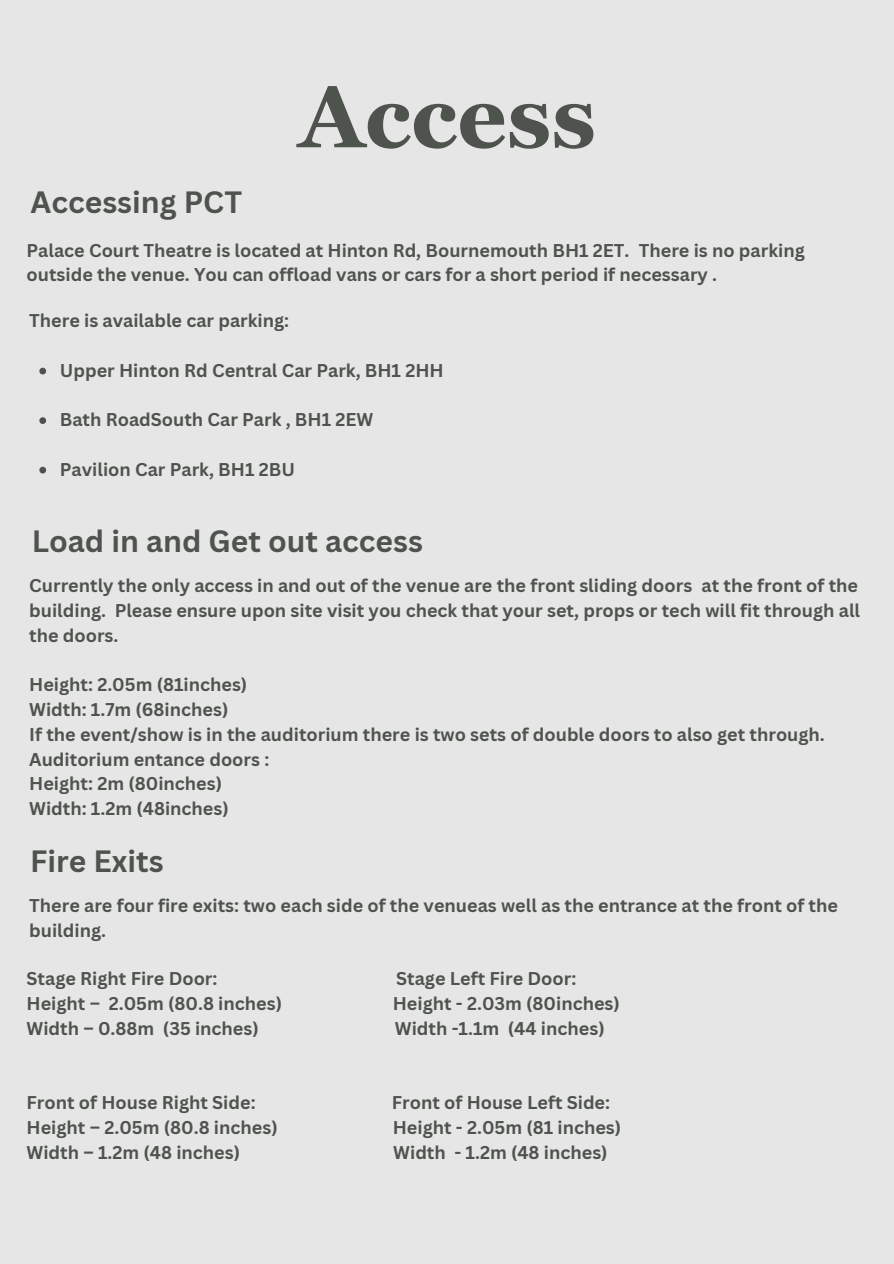
<style>
.page{position:relative;width:894px;height:1264px;background:#fff}
.page>*{position:absolute;margin:0;border:0;box-sizing:border-box;transform-origin:0 0}
.t1{font:700 87px "Georgia Pro";color:#4e544d}
.t2{font:700 30px "Canva Sans";color:#4e544d}
.t3{font:700 18px/24.8px "Canva Sans";color:#4e544d}
</style>
<div class="page">
<div style="left:0;top:0;width:893px;height:1263px;background:#e6e6e6"></div>
<svg style="left:39px;top:368px;width:7px;height:6px"></svg>
<svg style="left:39px;top:417px;width:7px;height:7px"></svg>
<svg style="left:39px;top:467px;width:7px;height:6px"></svg>
<h2 class="t2" style="left:31px;top:181px;width:213px">Accessing PCT</h2>
<h1 class="t1" style="left:298px;top:67px;width:299px">Access</h1>
<h2 class="t3" style="left:27px;top:237px;width:779px">Palace Court Theatre is located at Hinton Rd, Bournemouth BH1 2ET. There is no parking outside the venue. You can offload vans or cars for a short period if necessary .</h2>
<h3 class="t3" style="left:29px;top:308px;width:261px">There is available car parking:</h3>
<h3 class="t3" style="left:60px;top:357px;width:385px">Upper Hinton Rd Central Car Park, BH1 2HH</h3>
<p class="t3" style="left:60px;top:407px;width:315px">Bath RoadSouth Car Park , BH1 2EW</p>
<p class="t3" style="left:60px;top:456px;width:236px">Pavilion Car Park, BH1 2BU</p>
<p class="t2" style="left:32px;top:520px;width:392px">Load in and Get out access</p>
<h3 class="t3" style="left:29px;top:573px;width:832px;text-align:justify">Currently the only access in and out of the venue are the front sliding doors at the front of the building. Please ensure upon site visit you check that your set, props or tech will fit through all the doors.</h3>
<h3 class="t3" style="left:29px;top:672px;width:796px">Height: 2.05m (81inches)<br>Width: 1.7m (68inches)<br>If the event/show is in the auditorium there is two sets of double doors to also get through.<br>Auditorium entance doors :<br>Height: 2m (80inches)<br>Width: 1.2m (48inches)</h3>
<h3 class="t2" style="left:30px;top:840px;width:135px">Fire Exits</h3>
<h2 class="t3" style="left:29px;top:893px;width:810px">There are four fire exits: two each side of the venueas well as the entrance at the front of the building.</h2>
<h3 class="t3" style="left:27px;top:965px;width:192px">Stage Right Fire Door:</h3>
<h3 class="t3" style="left:396px;top:965px;width:182px">Stage Left Fire Door:</h3>
<h3 class="t3" style="left:27px;top:990px;width:257px">Height – 2.05m (80.8 inches)</h3>
<h3 class="t3" style="left:392px;top:990px;width:229px">Height - 2.03m (80inches)</h3>
<h3 class="t3" style="left:27px;top:1015px;width:234px">Width – 0.88m (35 inches)</h3>
<h3 class="t3" style="left:395px;top:1015px;width:211px">Width -1.1m (44 inches)</h3>
<h3 class="t3" style="left:27px;top:1089px;width:230px">Front of House Right Side:</h3>
<h3 class="t3" style="left:392px;top:1089px;width:220px">Front of House Left Side:</h3>
<h3 class="t3" style="left:27px;top:1114px;width:252px">Height – 2.05m (80.8 inches)</h3>
<h3 class="t3" style="left:392px;top:1114px;width:230px">Height - 2.05m (81 inches)</h3>
<h3 class="t3" style="left:27px;top:1139px;width:215px">Width – 1.2m (48 inches)</h3>
<h3 class="t3" style="left:393px;top:1139px;width:216px">Width - 1.2m (48 inches)</h3>
</div>
